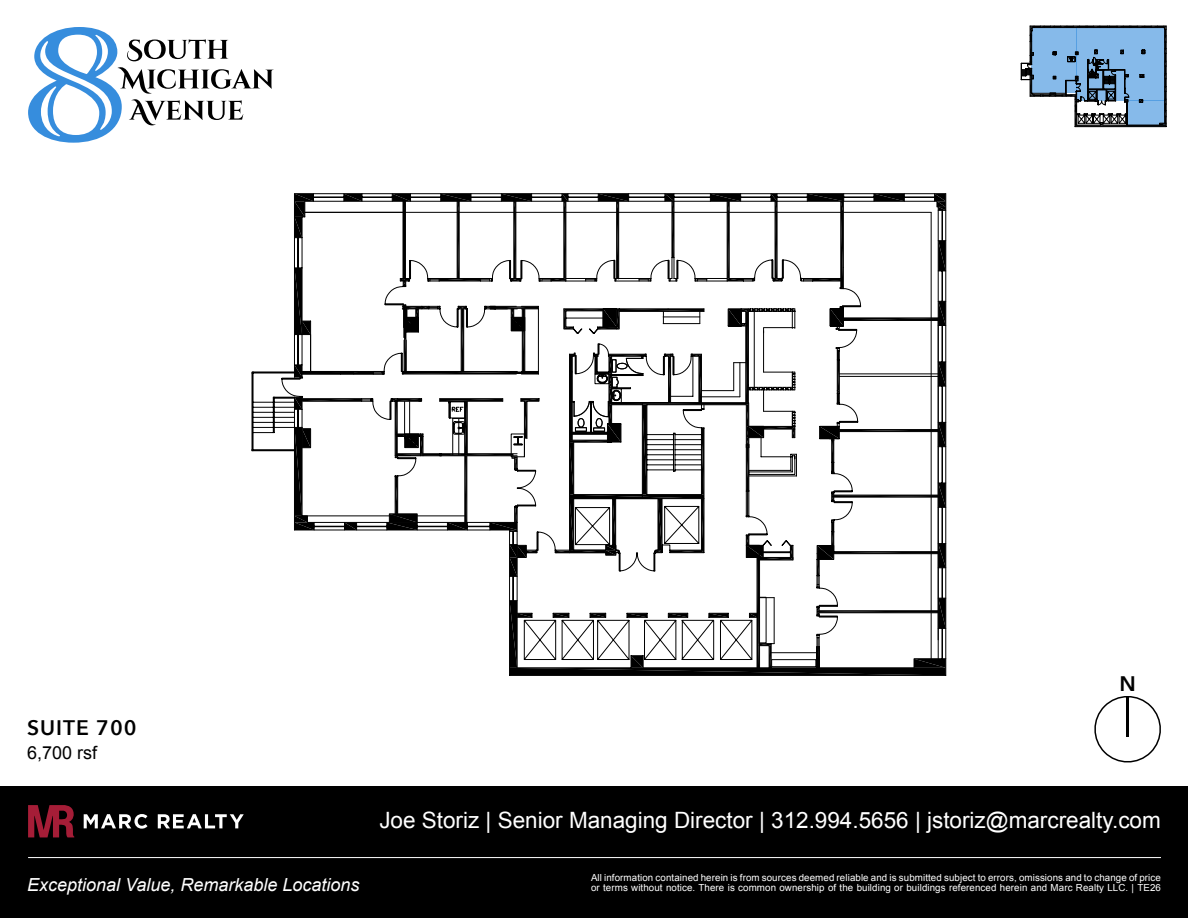
<style>
.page{position:relative;width:1188px;height:918px;background:#fff}
.page>*{position:absolute;margin:0;border:0;box-sizing:border-box;transform-origin:0 0}
.t1{font:22.5px "Arial";color:#fff}
.t2{font:600 21px "Avenir Next";letter-spacing:.05em;color:#000}
.t3{font:italic 18px "Arial";color:#fff}
.t4{font:18px "Arial";color:#000}
.t5{font:9.75px "Arial";letter-spacing:.01em;color:#fff}
</style>
<div class="page">
<svg style="left:1094px;top:696px;width:67px;height:67px"></svg>
<hr style="left:1127px;top:696px;width:2px;height:40px;background:#000">
<div style="left:0;top:787px;width:1188px;height:131px;background:#000"></div>
<hr style="left:28px;top:857px;width:1133px;height:1px;background:#fff">
<svg style="left:84px;top:814px;width:64px;height:15px"></svg>
<svg style="left:158px;top:814px;width:86px;height:14px"></svg>
<svg style="left:28px;top:805px;width:47px;height:32px"></svg>
<svg style="left:28px;top:27px;width:246px;height:116px"></svg>
<hr style="left:510px;top:675px;width:436px;height:1px;background:#000">
<svg style="left:251px;top:194px;width:695px;height:481px"></svg>
<hr style="left:1166px;top:26px;width:1px;height:101px;background:#000">
<svg style="left:1021px;top:26px;width:145px;height:101px"></svg>
<h2 class="t2" style="left:27px;top:710px;width:111px">SUITE 700</h2>
<h3 class="t4" style="left:27px;top:741px;width:72px">6,700 rsf</h3>
<h2 class="t2" style="left:1120px;top:665px;width:18px">N</h2>
<h1 class="t1" style="left:379px;top:805px;width:783px">Joe Storiz | Senior Managing Director | 312.994.5656 | jstoriz@marcrealty.com</h1>
<p class="t5" style="left:591px;top:871px;width:571px">All information contained herein is from sources deemed reliable and is submitted subject to errors, omissions and to change of price</p>
<h3 class="t3" style="left:27px;top:873px;width:334px">Exceptional Value, Remarkable Locations</h3>
<p class="t5" style="left:591px;top:882px;width:571px">or terms without notice. There is common ownership of the building or buildings referenced herein and Marc Realty LLC. | TE26</p>
</div>
